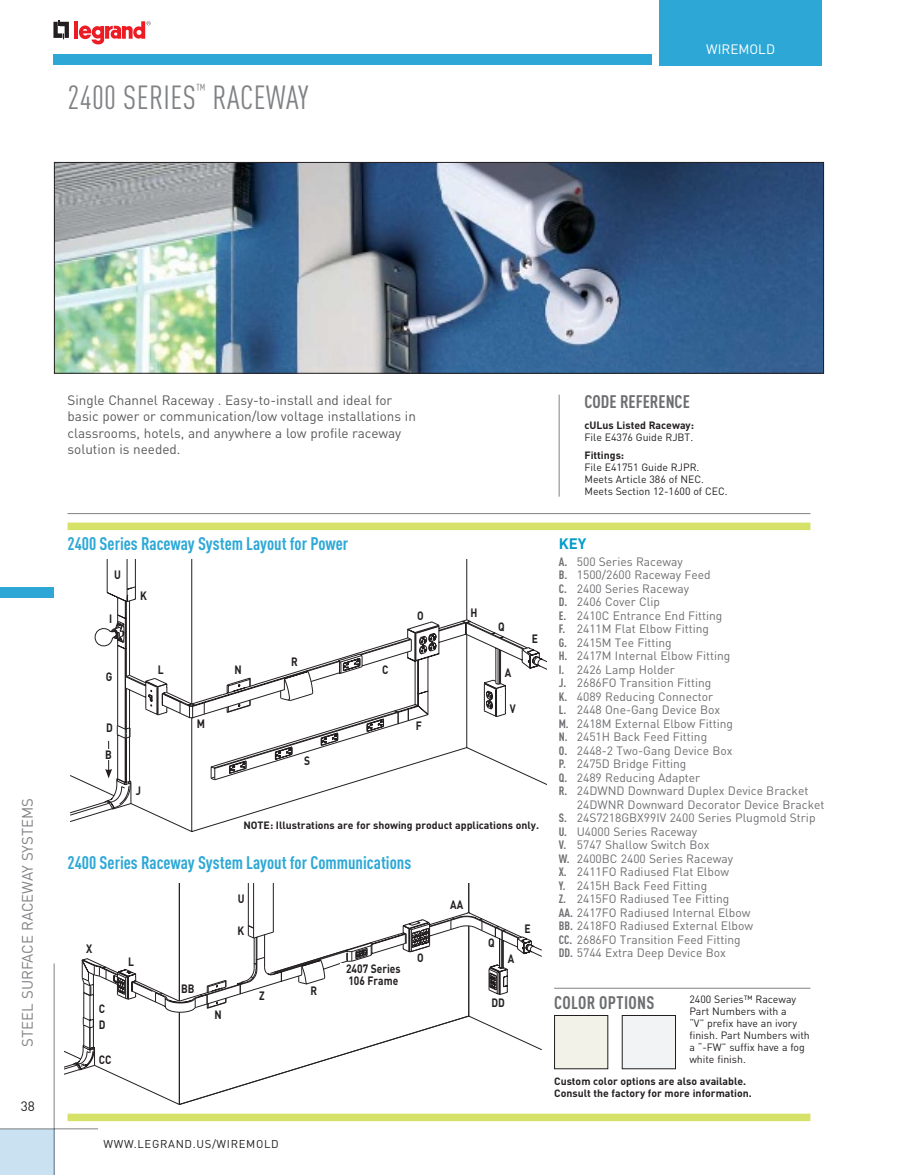
<style>
.page{position:relative;width:905px;height:1175px;background:#fff}
.page>*{position:absolute;margin:0;border:0;box-sizing:border-box;transform-origin:0 0}
.t1{font:condensed 33px "DIN Pro";letter-spacing:.01em;color:#808285}
.t2{font:700 condensed 18px "DIN Pro";color:#2da8d6}
.t3{font:700 condensed 18px "DIN Pro";color:#6d6e71}
.t4{font:700 condensed 18px "DIN Pro";letter-spacing:.02em;color:#6d6e71}
.t5{font:15px "DIN Pro";color:#808285}
.t6{font:700 15px "DIN Pro";color:#009cca}
.t7{font:13.5px/16.5px "DIN Pro";color:#58595b}
.t8{font:13.5px "DIN Pro";color:#fff}
.t9{font:13.5px "DIN Pro";color:#231f20}
.t10{font:12px "DIN Pro";color:#6d6e71}
.t11{font:700 12px/16.2px "DIN Pro";color:#231f20;scale:.85 1}
.t12{font:11.25px "DIN Pro";letter-spacing:.06em;color:#231f20}
.t13{font:10.5px/12px "DIN Pro";color:#231f20}
.t14{font:700 10.5px/12px "DIN Pro";color:#231f20}
.s1{font-weight:700;font-stretch:condensed}
</style>
<div class="page">
<div style="left:0;top:1129px;width:54px;height:45px;background:#cae1f1"></div>
<hr style="left:0;top:1128px;width:98px;height:1px;background:#808285">
<div style="left:0;top:587px;width:54px;height:11px;background:#2da8d6"></div>
<hr style="left:54px;top:963px;width:1px;height:211px;background:#808285">
<svg style="left:53px;top:20px;width:16px;height:19px"></svg>
<hr style="left:74px;top:21px;width:4px;height:18px;background:#ed1c24">
<svg style="left:79px;top:21px;width:71px;height:23px"></svg>
<div style="left:53px;top:54px;width:598px;height:11px;background:#2da8d6"></div>
<div style="left:659px;top:0;width:162px;height:65px;background:#2da8d6"></div>
<div style="left:68px;top:522px;width:742px;height:8px;background:#d6e267"></div>
<img style="left:56px;top:164px;width:765px;height:208px">
<div style="left:54px;top:162px;width:769px;height:212px;border:1px solid #231f20"></div>
<svg style="left:64px;top:883px;width:478px;height:221px"></svg>
<div style="left:340px;top:963px;width:66px;height:22px;background:#fff"></div>
<svg style="left:70px;top:560px;width:476px;height:272px"></svg>
<hr style="left:108px;top:741px;width:1px;height:30px;background:#231f20">
<svg style="left:105px;top:769px;width:7px;height:9px"></svg>
<div style="left:105px;top:749px;width:7px;height:11px;background:#fff"></div>
<div style="left:68px;top:1113px;width:742px;height:8px;background:#d6e267"></div>
<hr style="left:558px;top:394px;width:1px;height:102px;background:#808285">
<hr style="left:554px;top:987px;width:256px;height:1px;background:#808285">
<div style="left:554px;top:1015px;width:53px;height:53px;background:#f2f2e8"></div>
<div style="left:554px;top:1015px;width:54px;height:54px;border:1px solid #231f20"></div>
<div style="left:622px;top:1015px;width:53px;height:53px;background:#f1f3f4"></div>
<div style="left:622px;top:1015px;width:54px;height:54px;border:1px solid #231f20"></div>
<hr style="left:68px;top:513px;width:742px;height:1px;background:#808285">
<h1 class="t1" style="left:68px;top:78px;width:243px">2400 SERIES<sup>™</sup> RACEWAY</h1>
<p class="t8" style="left:706px;top:40px;width:70px">WIREMOLD</p>
<p class="t5" style="left:17px;top:1046px;width:249px;rotate:-90deg">STEEL SURFACE RACEWAY SYSTEMS</p>
<p class="t9" style="left:21px;top:1096px;width:16px">38</p>
<p class="t7" style="left:68px;top:391px;width:350px">single Channel Raceway . Easy-to-install and ideal for basic power or communication/low voltage installations in classrooms, hotels, and anywhere a low profile raceway solution is needed.</p>
<h2 class="t3" style="left:584px;top:391px;width:107px">CODE REFERENCE</h2>
<p class="t14" style="left:584px;top:419px;width:111px">cULus Listed Raceway:</p>
<p class="t13" style="left:584px;top:431px;width:110px">File E4376 Guide RJBT.</p>
<p class="t14" style="left:584px;top:449px;width:41px">Fittings:</p>
<p class="t13" style="left:584px;top:461px;width:145px">File E41751 Guide RJPR.<br>Meets Article 386 of NEC.<br>Meets section 12-1600 of CEC.</p>
<h2 class="t2" style="left:68px;top:532px;width:282px">2400 Series Raceway System Layout for Power</h2>
<p class="t11" style="left:114px;top:566px;width:10px">U</p>
<p class="t11" style="left:109px;top:610px;width:5px">I</p>
<p class="t11" style="left:140px;top:587px;width:9px">K</p>
<p class="t11" style="left:106px;top:668px;width:9px">G</p>
<p class="t11" style="left:106px;top:719px;width:9px">D</p>
<p class="t11" style="left:105px;top:746px;width:9px">B</p>
<p class="t11" style="left:158px;top:661px;width:8px">L</p>
<p class="t11" style="left:136px;top:782px;width:8px">J</p>
<p class="t11" style="left:197px;top:715px;width:11px">M</p>
<p class="t11" style="left:417px;top:607px;width:9px">O</p>
<p class="t11" style="left:470px;top:603px;width:10px">H</p>
<p class="t11" style="left:498px;top:617px;width:9px">Q</p>
<p class="t11" style="left:291px;top:653px;width:9px">R</p>
<p class="t11" style="left:382px;top:661px;width:9px">C</p>
<p class="t11" style="left:234px;top:661px;width:10px">N</p>
<p class="t11" style="left:504px;top:663px;width:9px">A</p>
<p class="t11" style="left:304px;top:752px;width:9px">S</p>
<p class="t11" style="left:416px;top:716px;width:9px">F</p>
<p class="t11" style="left:510px;top:699px;width:8px">V</p>
<p class="t11" style="left:531px;top:630px;width:9px">E</p>
<p class="t14" style="left:243px;top:818px;width:297px">NOTE: Illustrations are for showing product applications only.</p>
<h2 class="t2" style="left:68px;top:852px;width:345px">2400 Series Raceway System Layout for Communications</h2>
<p class="t11" style="left:86px;top:939px;width:9px">X</p>
<p class="t11" style="left:99px;top:1000px;width:9px">C<br>D</p>
<p class="t11" style="left:99px;top:1051px;width:16px">CC</p>
<p class="t11" style="left:128px;top:953px;width:8px">L</p>
<p class="t11" style="left:181px;top:980px;width:17px">BB</p>
<p class="t11" style="left:238px;top:889px;width:10px">U</p>
<p class="t11" style="left:237px;top:922px;width:9px">K</p>
<p class="t11" style="left:214px;top:1006px;width:10px">N</p>
<p class="t11" style="left:259px;top:987px;width:8px">Z</p>
<p class="t11" style="left:310px;top:982px;width:9px">R</p>
<p class="t11" style="left:346px;top:962px;width:66px;line-height:12px">2407 Series<br>106 Frame</p>
<p class="t11" style="left:417px;top:949px;width:9px">O</p>
<p class="t11" style="left:450px;top:896px;width:17px">AA</p>
<p class="t11" style="left:488px;top:934px;width:9px">Q</p>
<p class="t11" style="left:507px;top:950px;width:9px">A</p>
<p class="t11" style="left:524px;top:920px;width:9px">E</p>
<p class="t11" style="left:491px;top:994px;width:17px">DD</p>
<p class="t12" style="left:104px;top:1135px;width:177px">www.LEGRAND.us/WIREMOLD</p>
<p class="t6" style="left:558px;top:533px;width:29px">KEY</p>
<p class="t10" style="left:558px;top:553px;width:125px"><span class="s1">A.</span> 500 series Raceway</p>
<p class="t10" style="left:558px;top:566px;width:153px"><span class="s1">B.</span> 1500/2600 Raceway Feed</p>
<p class="t10" style="left:558px;top:580px;width:132px"><span class="s1">C.</span> 2400 series Raceway</p>
<p class="t10" style="left:558px;top:593px;width:103px"><span class="s1">D.</span> 2406 Cover Clip</p>
<p class="t10" style="left:558px;top:607px;width:165px"><span class="s1">E.</span> 2410C Entrance End Fitting</p>
<p class="t10" style="left:558px;top:620px;width:152px"><span class="s1">F.</span> 2411M Flat Elbow Fitting</p>
<p class="t10" style="left:558px;top:634px;width:114px"><span class="s1">G.</span> 2415M Tee Fitting</p>
<p class="t10" style="left:558px;top:647px;width:173px"><span class="s1">H.</span> 2417M Internal Elbow Fitting</p>
<p class="t10" style="left:558px;top:661px;width:118px"><span class="s1">I.</span> 2426 Lamp Holder</p>
<p class="t10" style="left:558px;top:674px;width:154px"><span class="s1">J.</span> 2686FO Transition Fitting</p>
<p class="t10" style="left:558px;top:688px;width:156px"><span class="s1">K.</span> 4089 Reducing Connector</p>
<p class="t10" style="left:558px;top:701px;width:163px"><span class="s1">L.</span> 2448 One-Gang Device Box</p>
<p class="t10" style="left:558px;top:715px;width:176px"><span class="s1">M.</span> 2418M External Elbow Fitting</p>
<p class="t10" style="left:558px;top:728px;width:150px"><span class="s1">N.</span> 2451H Back Feed Fitting</p>
<p class="t10" style="left:558px;top:742px;width:175px"><span class="s1">O.</span> 2448-2 Two-Gang Device Box</p>
<p class="t10" style="left:558px;top:755px;width:129px"><span class="s1">P.</span> 2475D Bridge Fitting</p>
<p class="t10" style="left:558px;top:769px;width:143px"><span class="s1">Q.</span> 2489 Reducing Adapter</p>
<p class="t10" style="left:558px;top:782px;width:251px"><span class="s1">R.</span> 24DwND Downward Duplex Device Bracket</p>
<p class="t10" style="left:576px;top:796px;width:249px">24DwNR Downward Decorator Device Bracket</p>
<p class="t10" style="left:558px;top:809px;width:258px"><span class="s1">S.</span> 24s7218GBX99IV 2400 series Plugmold strip</p>
<p class="t10" style="left:558px;top:823px;width:140px"><span class="s1">U.</span> u4000 series Raceway</p>
<p class="t10" style="left:558px;top:836px;width:152px"><span class="s1">V.</span> 5747 shallow switch Box</p>
<p class="t10" style="left:558px;top:850px;width:176px"><span class="s1">W.</span> 2400BC 2400 series Raceway</p>
<p class="t10" style="left:558px;top:863px;width:172px"><span class="s1">X.</span> 2411FO Radiused Flat Elbow</p>
<p class="t10" style="left:558px;top:877px;width:150px"><span class="s1">Y.</span> 2415H Back Feed Fitting</p>
<p class="t10" style="left:558px;top:890px;width:172px"><span class="s1">Z.</span> 2415FO Radiused Tee Fitting</p>
<p class="t10" style="left:558px;top:904px;width:193px"><span class="s1">AA.</span> 2417FO Radiused Internal Elbow</p>
<p class="t10" style="left:558px;top:917px;width:196px"><span class="s1">BB.</span> 2418FO Radiused External Elbow</p>
<p class="t10" style="left:558px;top:931px;width:183px"><span class="s1">CC.</span> 2686FO Transition Feed Fitting</p>
<p class="t10" style="left:558px;top:944px;width:169px"><span class="s1">DD.</span> 5744 Extra Deep Device Box</p>
<h2 class="t4" style="left:554px;top:991px;width:102px">COLOR OPTIONS</h2>
<p class="t13" style="left:689px;top:993px;width:122px">2400 series™ Raceway<br>Part Numbers with a<br>“V” prefix have an ivory finish. Part Numbers with a “-Fw” suffix have a fog white finish.</p>
<p class="t14" style="left:554px;top:1074px;width:199px">Custom color options are also available.<br>Consult the factory for more information.</p>
</div>
